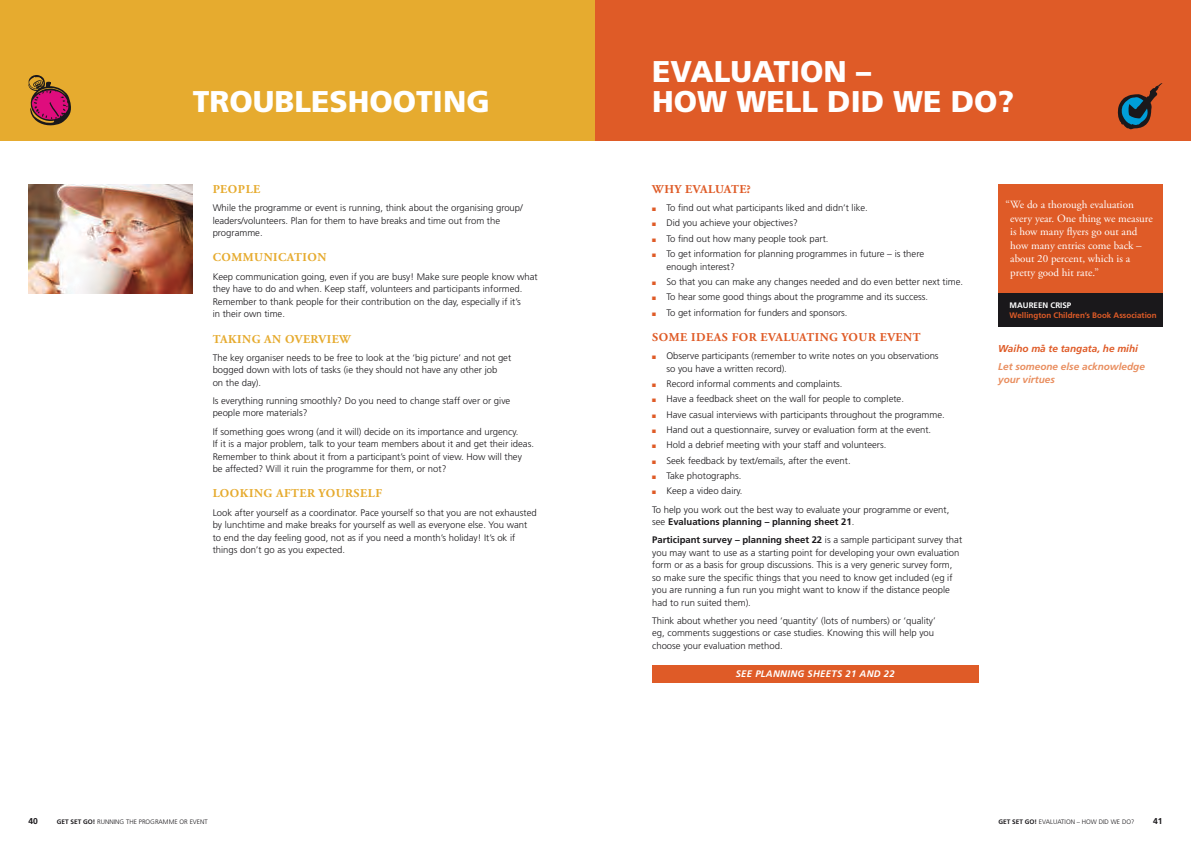
<style>
.page{position:relative;width:1191px;height:842px;background:#fff}
.page>*{position:absolute;margin:0;border:0;box-sizing:border-box;transform-origin:0 0}
.t1{font:900 30px/30px "Frutiger";color:#fff}
.t2{font:700 12px "Adobe Garamond Pro";letter-spacing:.045em;color:#e6ab2f}
.t3{font:700 12px "Adobe Garamond Pro";letter-spacing:.045em;color:#df5b27}
.t4{font:700 12px "Adobe Garamond Pro";letter-spacing:.025em;color:#df5b27}
.t5{font:11px/13.5px "Adobe Garamond Pro";color:#fff}
.t6{font:italic 700 10px/13px "Frutiger";color:#e98e5f}
.t7{font:italic 700 10px "Frutiger";color:#df5b27}
.t8{font:300 9.5px/12.5px "Frutiger";color:#1a181b}
.t9{font:700 9.5px/18.2px "Frutiger";color:#1a181b}
.t10{font:italic 700 9.5px "Frutiger";letter-spacing:.03em;color:#fff}
.t11{font:700 8.5px "Frutiger";color:#1a181b}
.t12{font:700 8px "Frutiger";color:#df5b27}
.t13{font:700 8px "Frutiger";color:#fff}
.t14{font:300 6.5px "Frutiger";color:#1a181b}
.s1{color:#df5b27}
.s2{font-weight:300}
.s3{font-weight:700}
</style>
<div class="page">
<div style="left:0;top:0;width:595px;height:141px;background:#e6ab2f"></div>
<svg style="left:28px;top:75px;width:43px;height:50px"></svg>
<div style="left:595px;top:0;width:596px;height:141px;background:#df5b27"></div>
<svg style="left:1117px;top:83px;width:45px;height:47px"></svg>
<div style="left:652px;top:665px;width:326px;height:17px;background:#df5b27"></div>
<div style="left:998px;top:184px;width:164px;height:109px;background:#df5b27"></div>
<div style="left:998px;top:293px;width:164px;height:34px;background:#1a181b"></div>
<img style="left:28px;top:184px;width:165px;height:110px">
<h1 class="t1" style="left:193px;top:86px;width:197px">TROUBLESHOOTIN</h1>
<h1 class="t1" style="left:466px;top:86px;width:25px">G</h1>
<p class="t2" style="left:213px;top:182px;width:49px">PEOPLE</p>
<p class="t8" style="left:213px;top:202px;width:312px">While the programme or event is running, think about the organising group/ leaders/volunteers. Plan for them to have breaks and time out from the programme.</p>
<p class="t2" style="left:213px;top:251px;width:115px">COMMUNICATION</p>
<p class="t8" style="left:213px;top:270px;width:326px">Keep communication going, even if you are busy! Make sure people know what they have to do and when. Keep staff, volunteers and participants informed.<br>Remember to thank people for their contribution on the day, especially if it’s<br>in their own time.</p>
<p class="t2" style="left:213px;top:332px;width:141px">TAKING AN OVERVIEW</p>
<p class="t8" style="left:213px;top:351px;width:300px">The key organiser needs to be free to look at the ‘big picture’ and not get bogged down with lots of tasks (ie they should not have any other job<br>on the day).</p>
<p class="t8" style="left:213px;top:394px;width:299px">Is everything running smoothly? Do you need to change staff over or give people more materials?</p>
<p class="t8" style="left:213px;top:425px;width:323px">If something goes wrong (and it will) decide on its importance and urgency.<br>If it is a major problem, talk to your team members about it and get their ideas.<br>Remember to think about it from a participant’s point of view. How will they be affected? Will it ruin the programme for them, or not?</p>
<p class="t2" style="left:213px;top:487px;width:170px">LOOKING AFTER YOURSELF</p>
<p class="t8" style="left:213px;top:506px;width:325px">Look after yourself as a coordinator. Pace yourself so that you are not exhausted by lunchtime and make breaks for yourself as well as everyone else. You want to end the day feeling good, not as if you need a month’s holiday! It’s ok if things don’t go as you expected.</p>
<h1 class="t1" style="left:652px;top:56px;width:141px">EVALUATION</h1>
<h1 class="t1" style="left:652px;top:56px;width:363px;text-indent:204px">–<br>HOW WELL DID WE DO?</h1>
<p class="t4" style="left:652px;top:182px;width:100px">WHY EVALUATE?</p>
<p class="t8" style="left:652px;top:202px;width:217px"><span class="s1">■</span> To find out what participants liked and didn’t like.</p>
<p class="t8" style="left:652px;top:217px;width:147px"><span class="s1">■</span> Did you achieve your objectives?</p>
<p class="t8" style="left:652px;top:232px;width:178px"><span class="s1">■</span> To find out how many people took part.</p>
<p class="t8" style="left:666px;top:248px;width:259px;text-indent:-14px"><span class="s1">■</span> To get information for planning programmes in future – is there enough interest?</p>
<p class="t8" style="left:652px;top:275px;width:312px"><span class="s1">■</span> So that you can make any changes needed and do even better next time.</p>
<p class="t8" style="left:652px;top:291px;width:277px"><span class="s1">■</span> To hear some good things about the programme and its success.</p>
<p class="t8" style="left:652px;top:306px;width:197px"><span class="s1">■</span> To get information for funders and sponsors.</p>
<p class="t3" style="left:652px;top:330px;width:266px">SOME IDEAS FOR EVALUATING YOUR EVENT</p>
<p class="t8" style="left:666px;top:350px;width:274px;text-indent:-14px"><span class="s1">■</span> Observe participants (remember to write notes on you observations so you have a written record).</p>
<p class="t8" style="left:652px;top:377px;width:192px"><span class="s1">■</span> Record informal comments and complaints.</p>
<p class="t8" style="left:652px;top:393px;width:253px"><span class="s1">■</span> Have a feedback sheet on the wall for people to complete.</p>
<p class="t8" style="left:652px;top:408px;width:294px"><span class="s1">■</span> Have casual interviews with participants throughout the programme.</p>
<p class="t8" style="left:652px;top:423px;width:280px"><span class="s1">■</span> Hand out a questionnaire, survey or evaluation form at the event.</p>
<p class="t8" style="left:652px;top:439px;width:236px"><span class="s1">■</span> Hold a debrief meeting with your staff and volunteers.</p>
<p class="t8" style="left:652px;top:454px;width:200px"><span class="s1">■</span> Seek feedback by text/emails, after the event.</p>
<p class="t8" style="left:652px;top:469px;width:91px"><span class="s1">■</span> Take photographs.</p>
<p class="t8" style="left:652px;top:482px;width:299px;line-height:18.2px"><span class="s1">■</span> Keep a video dairy.<br>To help you work out the best way to evaluate your programme or event,</p>
<p class="t9" style="left:652px;top:513px;width:311px"><span class="s2">see</span> Evaluations planning – planning sheet 21<span class="s2">.<br></span>Participant survey – planning sheet 22 <span class="s2">is a sample participant survey that</span></p>
<p class="t8" style="left:652px;top:546px;width:309px">you may want to use as a starting point for developing your own evaluation form or as a basis for group discussions. This is a very generic survey form, so make sure the specific things that you need to know get included (eg if you are running a fun run you might want to know if the distance people had to run suited them).</p>
<p class="t8" style="left:652px;top:614px;width:285px">Think about whether you need ‘quantity’ (lots of numbers) or ‘quality’ eg, comments suggestions or case studies. Knowing this will help you choose your evaluation method.</p>
<p class="t10" style="left:735px;top:668px;width:39px">See Plann</p>
<p class="t10" style="left:787px;top:668px;width:81px">ing sheets 21 and</p>
<p class="t10" style="left:884px;top:668px;width:12px">22</p>
<p class="t5" style="left:1010px;top:199px;width:144px;text-indent:-5px">“We do a thorough evaluation every year. One thing we measure is how many flyers go out and how many entries come back – about 20 percent, which is a pretty good hit rate.”</p>
<p class="t13" style="left:1009px;top:300px;width:63px">MAUREEN CRISP</p>
<p class="t12" style="left:1009px;top:310px;width:149px">Wellington Children’s Book Association</p>
<p class="t7" style="left:998px;top:342px;width:141px">Waiho m-a te tangata, he mihi</p>
<p class="t6" style="left:998px;top:360px;width:148px">Let someone else acknowledge your virtues</p>
<p class="t11" style="left:28px;top:816px;width:11px">40</p>
<p class="t14" style="left:57px;top:818px;width:152px"><span class="s3">GET SET GO!</span> RUNNING THE PROGRAMME OR EVENT</p>
<p class="t14" style="left:998px;top:818px;width:137px"><span class="s3">GET SET GO!</span> EVALUATION – HOW DID WE DO?</p>
<p class="t11" style="left:1153px;top:816px;width:11px">41</p>
</div>
